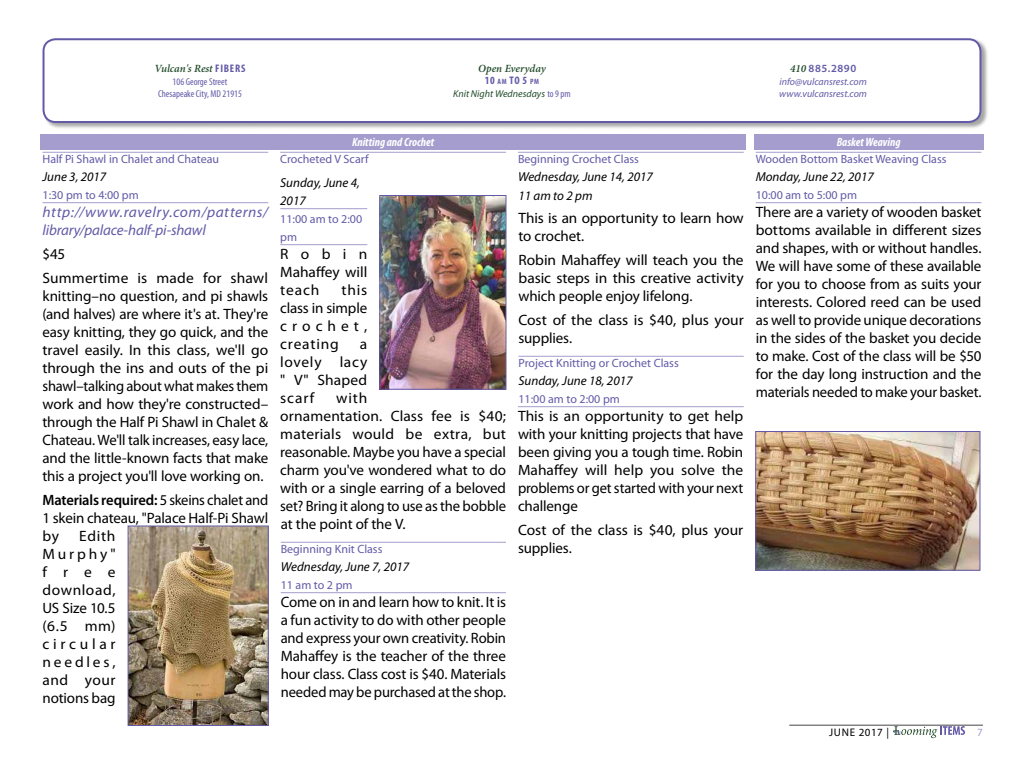
<style>
.page{position:relative;width:1024px;height:768px;background:#fff}
.page>*{position:absolute;margin:0;border:0;box-sizing:border-box;transform-origin:0 0}
.t1{font:15px/18px "Myriad Pro";letter-spacing:-.005em;color:#000;text-align:justify}
.t2{font:italic 15px/18px "Myriad Pro";letter-spacing:.02em;color:#625aa7}
.t3{font:italic 13px/18px "Myriad Pro";color:#000}
.t4{font:12px/18px "Myriad Pro";color:#625aa7}
.t5{font:italic 700 condensed 12px "Myriad Pro";color:#fff}
.t6{font:italic 600 11px "Minion Pro";color:#224c2b}
.t7{font:600 11px "Myriad Pro";letter-spacing:.05em;color:#625aa7}
.t8{font:11px "Myriad Pro";letter-spacing:.06em;color:#000}
.t9{font:700 condensed 11px "Myriad Pro";color:#625aa7}
.t10{font:11px "Myriad Pro";color:#a49dcd}
.t11{font:italic 10px/12px "Myriad Pro";color:#625aa7}
.t12{font:condensed 10px/12px "Myriad Pro";color:#625aa7;text-align:center}
.t13{font:italic 10px "Myriad Pro";color:#224c2b}
.s1{font-family:"Myriad Pro";font-weight:700;font-style:normal;font-stretch:condensed;color:#625aa7}
.s2{font-size:7.7px}
.s3{font-style:normal;font-stretch:condensed;color:#625aa7}
.s4{font-family:"Minion Pro";font-style:italic;color:#224c2b}
.s5{font-weight:600}
</style>
<div class="page">
<hr style="left:789px;top:725px;width:194px;height:1px;background:#808080">
<svg style="left:893px;top:726px;width:72px;height:12px"></svg>
<div style="left:43px;top:38px;width:946px;height:91px;background:#000;opacity:.35"></div>
<div style="left:44px;top:39px;width:936px;height:83px;background:#fff;border-radius:12px"></div>
<div style="left:43px;top:38px;width:938px;height:85px;border:2px solid #625aa7;border-radius:12px"></div>
<div style="left:41px;top:134px;width:705px;height:16px;background:#a49dcd"></div>
<hr style="left:43px;top:152px;width:225px;height:1px;background:#a49dcd">
<hr style="left:43px;top:203px;width:225px;height:1px;background:#a49dcd">
<hr style="left:280px;top:152px;width:226px;height:1px;background:#a49dcd">
<hr style="left:280px;top:209px;width:87px;height:1px;background:#a49dcd">
<hr style="left:280px;top:245px;width:87px;height:1px;background:#a49dcd">
<hr style="left:281px;top:542px;width:225px;height:1px;background:#a49dcd">
<hr style="left:281px;top:593px;width:225px;height:1px;background:#a49dcd">
<hr style="left:518px;top:152px;width:226px;height:1px;background:#a49dcd">
<hr style="left:518px;top:356px;width:226px;height:1px;background:#a49dcd">
<hr style="left:518px;top:407px;width:226px;height:1px;background:#a49dcd">
<div style="left:754px;top:134px;width:229px;height:16px;background:#a49dcd"></div>
<hr style="left:756px;top:152px;width:225px;height:1px;background:#a49dcd">
<hr style="left:756px;top:203px;width:225px;height:1px;background:#a49dcd">
<img style="left:130px;top:528px;width:137px;height:196px">
<div style="left:128px;top:526px;width:141px;height:200px;border:1px solid #625aa7"></div>
<img style="left:757px;top:433px;width:221px;height:136px">
<div style="left:755px;top:431px;width:225px;height:140px;border:1px solid #625aa7"></div>
<img style="left:381px;top:197px;width:123px;height:191px">
<div style="left:379px;top:195px;width:127px;height:195px;border:1px solid #625aa7"></div>
<p class="t6" style="left:155px;top:61px;width:92px">Vulcan's Rest <span class="s1">FIBERS</span></p>
<p class="t12" style="left:158px;top:76px;width:85px">106 George Street<br>Chesapeake City, MD 21915</p>
<p class="t6" style="left:478px;top:61px;width:69px">Open Everyday</p>
<p class="t9" style="left:485px;top:74px;width:56px">10 <span class="s2">AM</span> TO 5 <span class="s2">PM</span></p>
<p class="t13" style="left:453px;top:88px;width:119px">Knit Night Wednesdays <span class="s3">to 9 pm</span></p>
<p class="t7" style="left:790px;top:62px;width:68px"><span class="s4">410</span> 885.2890</p>
<p class="t11" style="left:779px;top:76px;width:89px">info@vulcansrest.com www.vulcansrest.com</p>
<p class="t4" style="left:43px;top:149px;width:178px">Half Pi Shawl in Chalet and Chateau</p>
<p class="t3" style="left:43px;top:168px;width:65px">June 3, 2017</p>
<p class="t4" style="left:43px;top:185px;width:98px">1:30 pm to 4:00 pm</p>
<p class="t2" style="left:43px;top:202px;width:227px">http://www.ravelry.com/patterns/ library/palace-half-pi-shawl</p>
<p class="t1" style="left:43px;top:241px;width:227px;line-height:24px">$45<br>Summertime is made for shawl</p>
<p class="t1" style="left:43px;top:286px;width:227px">knitting–no question, and pi shawls (and halves) are where it's at. They're easy knitting, they go quick, and the travel easily. In this class, we'll go through the ins and outs of the pi shawl–talking about what makes them work and how they're constructed– through the Half Pi Shawl in Chalet &amp; Chateau. We'll talk increases, easy lace, and the little-known facts that make this a project you'll love working on.</p>
<p class="t1" style="left:43px;top:490px;width:227px"><span class="s5">Materials required:</span> 5 skeins chalet and 1 skein chateau, "Palace Half-Pi Shawl by</p>
<p class="t1" style="left:43px;top:526px;width:75px;text-indent:37px">Edith Murphy" free download, US Size 10.5 (6.5 mm) circular needles, and your notions bag</p>
<p class="t5" style="left:352px;top:134px;width:84px">Knitting and Crochet</p>
<p class="t4" style="left:280px;top:149px;width:90px">Crocheted V Scarf</p>
<p class="t3" style="left:280px;top:173px;width:81px">Sunday, June 4,<br>2017</p>
<p class="t4" style="left:280px;top:209px;width:83px">11:00 am to 2:00 pm</p>
<p class="t1" style="left:280px;top:244px;width:89px">Robin Mahaffey will teach</p>
<p class="t1" style="left:280px;top:280px;width:89px;text-indent:61px">this class in simple crochet, creating</p>
<p class="t1" style="left:280px;top:334px;width:89px;text-indent:80px">a lovely lacy " V" Shaped scarf</p>
<p class="t1" style="left:280px;top:388px;width:227px;text-align:left;text-indent:56px">with<br>ornamentation. Class fee is $40; materials would be extra, but reasonable. Maybe you have a special charm you've wondered what to do with or a single earring of a beloved set? Bring it along to use as the bobble at the point of the V.</p>
<p class="t4" style="left:281px;top:539px;width:103px">Beginning Knit Class</p>
<p class="t3" style="left:281px;top:558px;width:130px">Wednesday, June 7, 2017</p>
<p class="t4" style="left:281px;top:575px;width:73px">11 am to 2 pm</p>
<p class="t1" style="left:281px;top:592px;width:227px">Come on in and learn how to knit. It is a fun activity to do with other people and express your own creativity. Robin Mahaffey is the teacher of the three hour class. Class cost is $40. Materials needed may be purchased at the shop.</p>
<p class="t4" style="left:518px;top:149px;width:123px">Beginning Crochet Class</p>
<p class="t3" style="left:518px;top:167px;width:136px;line-height:18.6px">Wednesday, June 14, 2017<br>11 am to 2 pm</p>
<p class="t1" style="left:518px;top:208px;width:227px">This is an opportunity to learn how to crochet.</p>
<p class="t1" style="left:518px;top:250px;width:227px">Robin Mahaffey will teach you the basic steps in this creative activity which people enjoy lifelong.</p>
<p class="t1" style="left:518px;top:310px;width:227px">Cost of the class is $40, plus your supplies.</p>
<p class="t4" style="left:518px;top:353px;width:162px">Project Knitting or Crochet Class</p>
<p class="t3" style="left:518px;top:372px;width:116px">Sunday, June 18, 2017</p>
<p class="t4" style="left:518px;top:389px;width:103px">11:00 am to 2:00 pm</p>
<p class="t1" style="left:518px;top:406px;width:227px">This is an opportunity to get help with your knitting projects that have been giving you a tough time. Robin Mahaffey will help you solve the problems or get started with your next challenge</p>
<p class="t1" style="left:518px;top:520px;width:227px">Cost of the class is $40, plus your supplies.</p>
<p class="t5" style="left:837px;top:134px;width:65px">Basket Weaving</p>
<p class="t4" style="left:756px;top:149px;width:192px">Wooden Bottom Basket Weaving Class</p>
<p class="t3" style="left:756px;top:168px;width:120px">Monday, June 22, 2017</p>
<p class="t4" style="left:756px;top:185px;width:103px">10:00 am to 5:00 pm</p>
<p class="t1" style="left:756px;top:202px;width:227px">There are a variety of wooden basket bottoms available in different sizes and shapes, with or without handles.<br>We will have some of these available for you to choose from as suits your interests. Colored reed can be used as well to provide unique decorations in the sides of the basket you decide to make. Cost of the class will be $50 for the day long instruction and the materials needed to make your basket.</p>
<p class="t8" style="left:829px;top:725px;width:61px">June 2017 |</p>
<p class="t10" style="left:977px;top:725px;width:7px">7</p>
</div>
